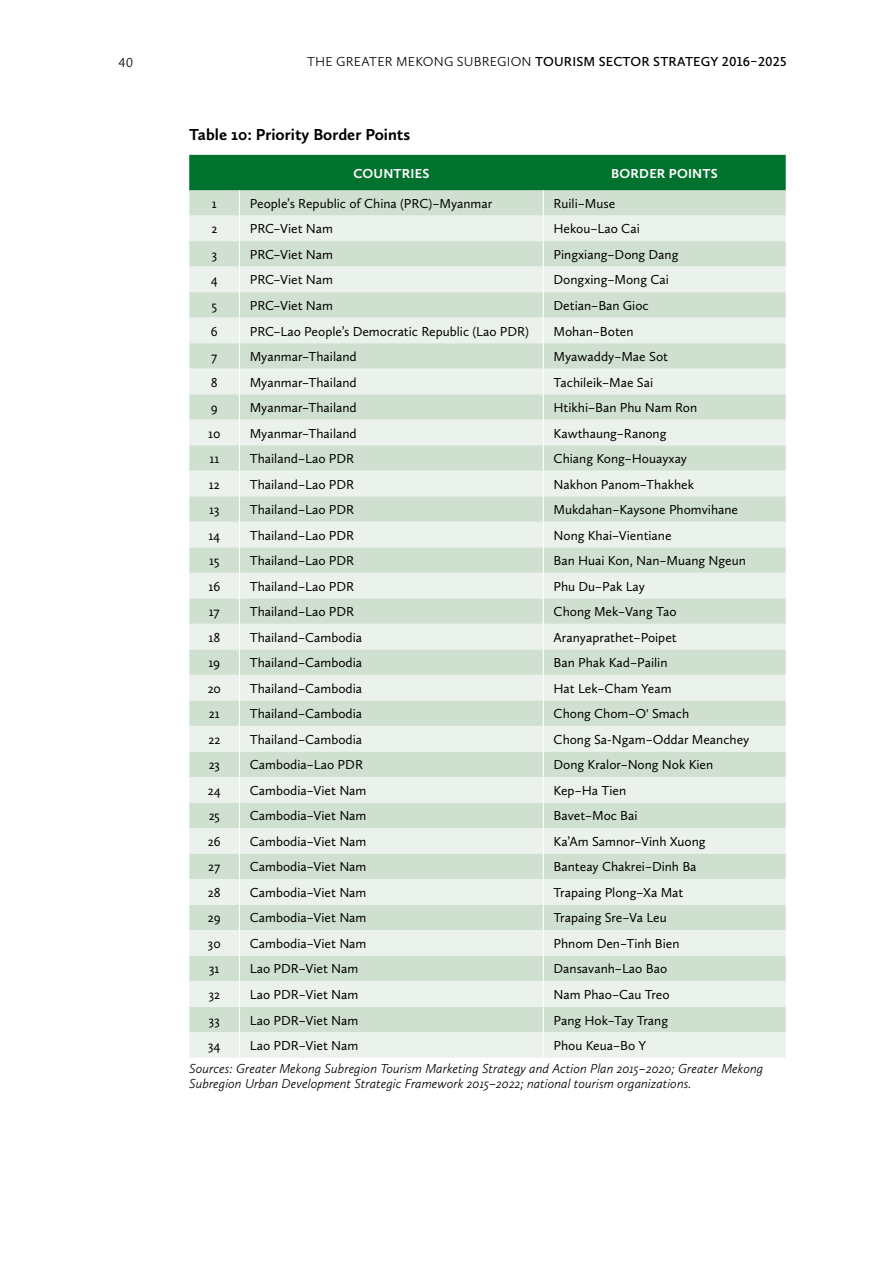
<style>
.page{position:relative;width:893px;height:1263px;background:#fff}
.page>*{position:absolute;margin:0;border:0;box-sizing:border-box;transform-origin:0 0}
.t1{font:700 16.5px "Calluna Sans";color:#000}
.t2{font:13.5px "Calluna Sans";color:#000}
.t3{font:italic 300 13.5px/15px "Calluna Sans";color:#000}
.t4{font:600 13.5px "Calluna Sans";letter-spacing:.015em;color:#000}
.t5{font:700 13.5px "Calluna Sans";letter-spacing:.015em;color:#fff}
.t6{font:300 13.5px "Calluna Sans";color:#000}
.s1{font-weight:300}
</style>
<div class="page">
<svg style="left:189px;top:155px;width:597px;height:902px;background:#d5e4d7"></svg>
<p class="t6" style="left:118px;top:55px;width:16px">40</p>
<p class="t4" style="left:307px;top:53px;width:481px"><span class="s1">THE GREATER MEKONG SUBREGION</span> TOURISM SECTOR STRATEGY 2016–2025</p>
<p class="t1" style="left:189px;top:124px;width:223px">Table 10: Priority Border Points</p>
<p class="t5" style="left:353px;top:165px;width:78px">COUNTRIES</p>
<p class="t5" style="left:611px;top:165px;width:108px">BORDER POINTS</p>
<p class="t2" style="left:212px;top:195px;width:6px">1</p>
<p class="t2" style="left:250px;top:195px;width:244px">People’s Republic of China (PRC)–Myanmar</p>
<p class="t2" style="left:554px;top:195px;width:63px">Ruili–Muse</p>
<p class="t2" style="left:211px;top:221px;width:7px">2</p>
<p class="t2" style="left:250px;top:221px;width:85px">PRC–Viet Nam</p>
<p class="t2" style="left:554px;top:221px;width:88px">Hekou–Lao Cai</p>
<p class="t2" style="left:212px;top:246px;width:7px">3</p>
<p class="t2" style="left:250px;top:246px;width:85px">PRC–Viet Nam</p>
<p class="t2" style="left:554px;top:246px;width:126px">Pingxiang–Dong Dang</p>
<p class="t2" style="left:211px;top:272px;width:9px">4</p>
<p class="t2" style="left:250px;top:272px;width:85px">PRC–Viet Nam</p>
<p class="t2" style="left:554px;top:272px;width:117px">Dongxing–Mong Cai</p>
<p class="t2" style="left:212px;top:297px;width:7px">5</p>
<p class="t2" style="left:250px;top:297px;width:85px">PRC–Viet Nam</p>
<p class="t2" style="left:554px;top:297px;width:97px">Detian–Ban Gioc</p>
<p class="t2" style="left:211px;top:323px;width:8px">6</p>
<p class="t2" style="left:250px;top:323px;width:281px">PRC–Lao People’s Democratic Republic (Lao PDR)</p>
<p class="t2" style="left:554px;top:323px;width:81px">Mohan–Boten</p>
<p class="t2" style="left:211px;top:348px;width:8px">7</p>
<p class="t2" style="left:250px;top:348px;width:109px">Myanmar–Thailand</p>
<p class="t2" style="left:554px;top:348px;width:116px">Myawaddy–Mae Sot</p>
<p class="t2" style="left:211px;top:374px;width:8px">8</p>
<p class="t2" style="left:250px;top:374px;width:109px">Myanmar–Thailand</p>
<p class="t2" style="left:554px;top:374px;width:101px">Tachileik–Mae Sai</p>
<p class="t2" style="left:211px;top:399px;width:8px">9</p>
<p class="t2" style="left:250px;top:399px;width:109px">Myanmar–Thailand</p>
<p class="t2" style="left:554px;top:399px;width:145px">Htikhi–Ban Phu Nam Ron</p>
<p class="t2" style="left:208px;top:425px;width:14px">10</p>
<p class="t2" style="left:250px;top:425px;width:109px">Myanmar–Thailand</p>
<p class="t2" style="left:554px;top:425px;width:114px">Kawthaung–Ranong</p>
<p class="t2" style="left:209px;top:450px;width:11px">11</p>
<p class="t2" style="left:250px;top:450px;width:106px">Thailand–Lao PDR</p>
<p class="t2" style="left:554px;top:450px;width:135px">Chiang Kong–Houayxay</p>
<p class="t2" style="left:209px;top:476px;width:12px">12</p>
<p class="t2" style="left:250px;top:476px;width:106px">Thailand–Lao PDR</p>
<p class="t2" style="left:554px;top:476px;width:142px">Nakhon Panom–Thakhek</p>
<p class="t2" style="left:209px;top:501px;width:12px">13</p>
<p class="t2" style="left:250px;top:501px;width:106px">Thailand–Lao PDR</p>
<p class="t2" style="left:554px;top:501px;width:186px">Mukdahan–Kaysone Phomvihane</p>
<p class="t2" style="left:208px;top:527px;width:13px">14</p>
<p class="t2" style="left:250px;top:527px;width:106px">Thailand–Lao PDR</p>
<p class="t2" style="left:554px;top:527px;width:120px">Nong Khai–Vientiane</p>
<p class="t2" style="left:209px;top:552px;width:12px">15</p>
<p class="t2" style="left:250px;top:552px;width:106px">Thailand–Lao PDR</p>
<p class="t2" style="left:554px;top:552px;width:194px">Ban Huai Kon, Nan–Muang Ngeun</p>
<p class="t2" style="left:208px;top:578px;width:13px">16</p>
<p class="t2" style="left:250px;top:578px;width:106px">Thailand–Lao PDR</p>
<p class="t2" style="left:554px;top:578px;width:93px">Phu Du–Pak Lay</p>
<p class="t2" style="left:209px;top:603px;width:12px">17</p>
<p class="t2" style="left:250px;top:603px;width:106px">Thailand–Lao PDR</p>
<p class="t2" style="left:554px;top:603px;width:124px">Chong Mek–Vang Tao</p>
<p class="t2" style="left:208px;top:629px;width:13px">18</p>
<p class="t2" style="left:250px;top:629px;width:114px">Thailand–Cambodia</p>
<p class="t2" style="left:554px;top:629px;width:125px">Aranyaprathet–Poipet</p>
<p class="t2" style="left:209px;top:654px;width:13px">19</p>
<p class="t2" style="left:250px;top:654px;width:114px">Thailand–Cambodia</p>
<p class="t2" style="left:554px;top:654px;width:115px">Ban Phak Kad–Pailin</p>
<p class="t2" style="left:208px;top:680px;width:15px">20</p>
<p class="t2" style="left:250px;top:680px;width:114px">Thailand–Cambodia</p>
<p class="t2" style="left:554px;top:680px;width:120px">Hat Lek–Cham Yeam</p>
<p class="t2" style="left:209px;top:706px;width:12px">21</p>
<p class="t2" style="left:250px;top:706px;width:114px">Thailand–Cambodia</p>
<p class="t2" style="left:554px;top:706px;width:137px">Chong Chom–O' Smach</p>
<p class="t2" style="left:208px;top:731px;width:13px">22</p>
<p class="t2" style="left:250px;top:731px;width:114px">Thailand–Cambodia</p>
<p class="t2" style="left:554px;top:731px;width:197px">Chong Sa-Ngam–Oddar Meanchey</p>
<p class="t2" style="left:209px;top:757px;width:13px">23</p>
<p class="t2" style="left:250px;top:757px;width:115px">Cambodia–Lao PDR</p>
<p class="t2" style="left:554px;top:757px;width:161px">Dong Kralor–Nong Nok Kien</p>
<p class="t2" style="left:208px;top:782px;width:15px">24</p>
<p class="t2" style="left:250px;top:782px;width:118px">Cambodia–Viet Nam</p>
<p class="t2" style="left:554px;top:782px;width:74px">Kep–Ha Tien</p>
<p class="t2" style="left:209px;top:808px;width:13px">25</p>
<p class="t2" style="left:250px;top:808px;width:118px">Cambodia–Viet Nam</p>
<p class="t2" style="left:554px;top:808px;width:86px">Bavet–Moc Bai</p>
<p class="t2" style="left:208px;top:833px;width:14px">26</p>
<p class="t2" style="left:250px;top:833px;width:118px">Cambodia–Viet Nam</p>
<p class="t2" style="left:554px;top:833px;width:154px">Ka’Am Samnor–Vinh Xuong</p>
<p class="t2" style="left:208px;top:859px;width:14px">27</p>
<p class="t2" style="left:250px;top:859px;width:118px">Cambodia–Viet Nam</p>
<p class="t2" style="left:554px;top:859px;width:145px">Banteay Chakrei–Dinh Ba</p>
<p class="t2" style="left:208px;top:884px;width:14px">28</p>
<p class="t2" style="left:250px;top:884px;width:118px">Cambodia–Viet Nam</p>
<p class="t2" style="left:554px;top:884px;width:131px">Trapaing Plong–Xa Mat</p>
<p class="t2" style="left:208px;top:910px;width:14px">29</p>
<p class="t2" style="left:250px;top:910px;width:118px">Cambodia–Viet Nam</p>
<p class="t2" style="left:554px;top:910px;width:115px">Trapaing Sre–Va Leu</p>
<p class="t2" style="left:208px;top:935px;width:14px">30</p>
<p class="t2" style="left:250px;top:935px;width:118px">Cambodia–Viet Nam</p>
<p class="t2" style="left:554px;top:935px;width:128px">Phnom Den–Tinh Bien</p>
<p class="t2" style="left:209px;top:961px;width:12px">31</p>
<p class="t2" style="left:250px;top:961px;width:110px">Lao PDR–Viet Nam</p>
<p class="t2" style="left:554px;top:961px;width:115px">Dansavanh–Lao Bao</p>
<p class="t2" style="left:209px;top:986px;width:13px">32</p>
<p class="t2" style="left:250px;top:986px;width:110px">Lao PDR–Viet Nam</p>
<p class="t2" style="left:554px;top:986px;width:118px">Nam Phao–Cau Treo</p>
<p class="t2" style="left:209px;top:1012px;width:12px">33</p>
<p class="t2" style="left:250px;top:1012px;width:110px">Lao PDR–Viet Nam</p>
<p class="t2" style="left:554px;top:1012px;width:116px">Pang Hok–Tay Trang</p>
<p class="t2" style="left:208px;top:1037px;width:14px">34</p>
<p class="t2" style="left:250px;top:1037px;width:110px">Lao PDR–Viet Nam</p>
<p class="t2" style="left:554px;top:1037px;width:94px">Phou Keua–Bo Y</p>
<p class="t3" style="left:189px;top:1060px;width:576px">Sources: Greater Mekong Subregion Tourism Marketing Strategy and Action Plan 2015–2020; Greater Mekong<br>Subregion Urban Development Strategic Framework 2015–2022; national tourism organizations.</p>
</div>
